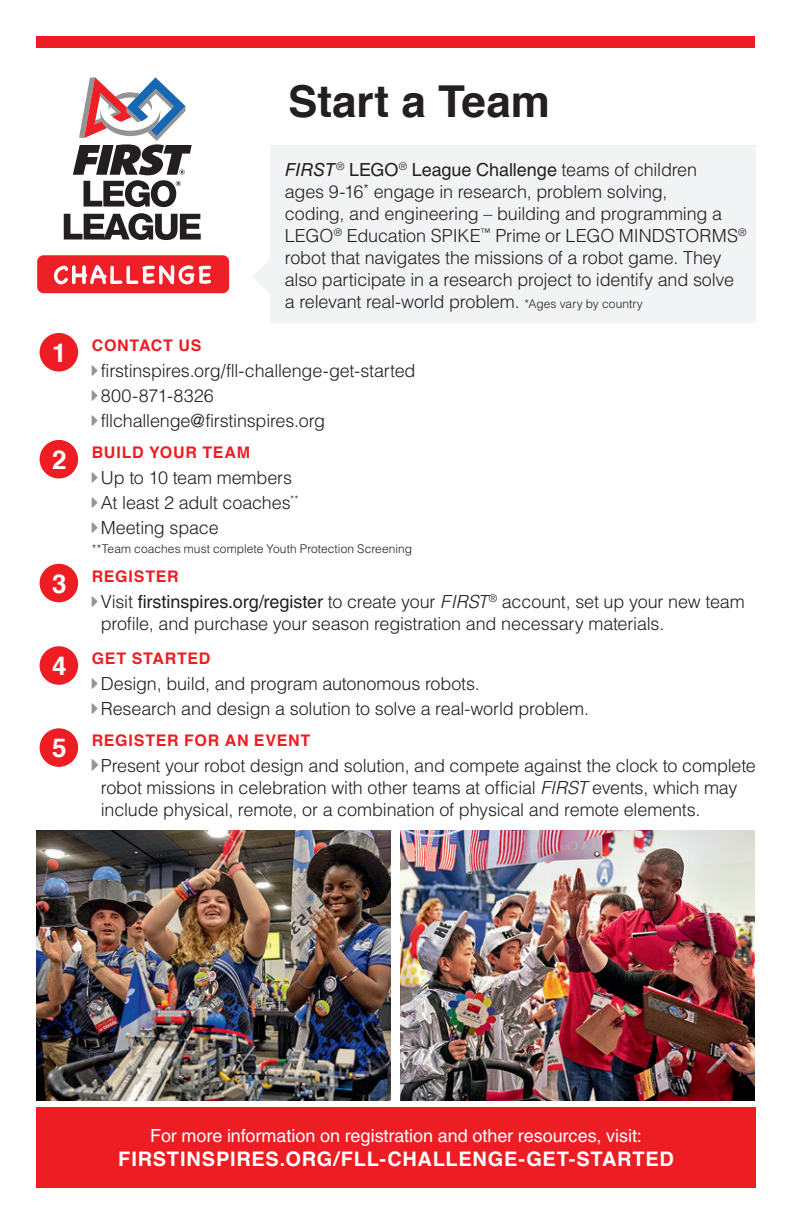
<style>
.page{position:relative;width:792px;height:1224px;background:#fff}
.page>*{position:absolute;margin:0;border:0;box-sizing:border-box;transform-origin:0 0}
.t1{font:700 44px "Helvetica";letter-spacing:.005em;color:#231f20}
.t2{font:700 26px "Helvetica";color:#fff}
.t3{font:700 20px "Helvetica";letter-spacing:.035em;color:#fff}
.t4{font:300 18px/22px "Helvetica LT Std";letter-spacing:-.01em;color:#231f20}
.t5{font:18px "Helvetica LT Std";color:#fff}
.t6{font:700 16px "Helvetica";letter-spacing:.045em;color:#ee1d23}
.t7{font:300 12px "Helvetica LT Std";letter-spacing:.005em;color:#231f20}
.s1{font-weight:400;font-style:italic}
.s2{font-weight:400}
.s3{font-size:12px}
.s4{font-style:italic}
</style>
<div class="page">
<img style="left:400px;top:831px;width:355px;height:270px">
<div style="left:36px;top:1107px;width:720px;height:81px;background:#ee1d23"></div>
<div style="left:36px;top:36px;width:719px;height:12px;background:#ee1d23"></div>
<div style="left:40px;top:333px;width:38px;height:39px;background:#ee1d23;border-radius:50%"></div>
<div style="left:40px;top:440px;width:38px;height:38px;background:#ee1d23;border-radius:50%"></div>
<div style="left:40px;top:564px;width:38px;height:38px;background:#ee1d23;border-radius:50%"></div>
<div style="left:40px;top:646px;width:38px;height:39px;background:#ee1d23;border-radius:50%"></div>
<div style="left:40px;top:728px;width:38px;height:39px;background:#ee1d23;border-radius:50%"></div>
<img style="left:36px;top:831px;width:355px;height:270px">
<svg style="left:64px;top:213px;width:137px;height:27px"></svg>
<svg style="left:73px;top:77px;width:119px;height:130px"></svg>
<div style="left:37px;top:255px;width:192px;height:38px;background:#ec2026;border-radius:6px"></div>
<svg style="left:54px;top:265px;width:157px;height:19px"></svg>
<div style="left:270px;top:145px;width:486px;height:178px;background:#f2f3f4"></div>
<svg style="left:253px;top:260px;width:17px;height:34px"></svg>
<h1 class="t1" style="left:288px;top:66px;width:263px">Start a Team</h1>
<p class="t4" style="left:285px;top:158px;width:463px"><span class="s1">FIRST</span><sup>®</sup> <span class="s2">LEGO</span><sup>®</sup> <span class="s2">League Challenge</span> teams of children<br>ages 9-16<sup>*</sup> engage in research, problem solving,<br>coding, and engineering – building and programming a LEGO<sup>®</sup> Education SPIKE<sup>™</sup> Prime or LEGO MINDSTORMS<sup>® </sup>robot that navigates the missions of a robot game. They also participate in a research project to identify and solve a relevant real-world problem. <span class="s3">*Ages vary by country</span></p>
<h2 class="t2" style="left:52px;top:332px;width:16px">1</h2>
<p class="t6" style="left:92px;top:332px;width:111px">CONTACT US</p>
<p class="t4" style="left:101px;top:358px;width:316px;line-height:24.8px">firstinspires.org/fll-challenge-get-started<br>800-871-8326 fllchallenge@firstinspires.org</p>
<h2 class="t2" style="left:52px;top:439px;width:16px">2</h2>
<p class="t6" style="left:92px;top:439px;width:160px">BUILD YOUR TEAM</p>
<p class="t4" style="left:101px;top:465px;width:199px;line-height:24.8px">Up to 10 team members<br>At least 2 adult coaches<sup>**<br></sup>Meeting space</p>
<p class="t7" style="left:92px;top:541px;width:322px">**Team coaches must complete Youth Protection Screening</p>
<h2 class="t2" style="left:52px;top:563px;width:16px">3</h2>
<p class="t6" style="left:92px;top:563px;width:88px">REGISTER</p>
<p class="t4" style="left:101px;top:590px;width:646px">Visit <span class="s2">firstinspires.org/register</span> to create your <span class="s4">FIRST</span><sup>®</sup> account, set up your new team profile, and purchase your season registration and necessary materials.</p>
<h2 class="t2" style="left:52px;top:645px;width:16px">4</h2>
<p class="t6" style="left:92px;top:645px;width:120px">GET STARTED</p>
<p class="t4" style="left:101px;top:671px;width:490px;line-height:24.8px">Design, build, and program autonomous robots.<br>Research and design a solution to solve a real-world problem.</p>
<h2 class="t2" style="left:52px;top:727px;width:16px">5</h2>
<p class="t6" style="left:92px;top:728px;width:220px">REGISTER FOR AN EVENT</p>
<p class="t4" style="left:101px;top:755px;width:657px">Present your robot design and solution, and compete against the clock to complete robot missions in celebration with other teams at official <span class="s4">FIRST</span> events, which may include physical, remote, or a combination of physical and remote elements.</p>
<p class="t5" style="left:150px;top:1125px;width:493px">For more information on registration and other resources, visit:</p>
<p class="t3" style="left:118px;top:1143px;width:557px">FIRSTINSPIRES.ORG/FLL-CHALLENGE-GET-STARTED</p>
</div>
